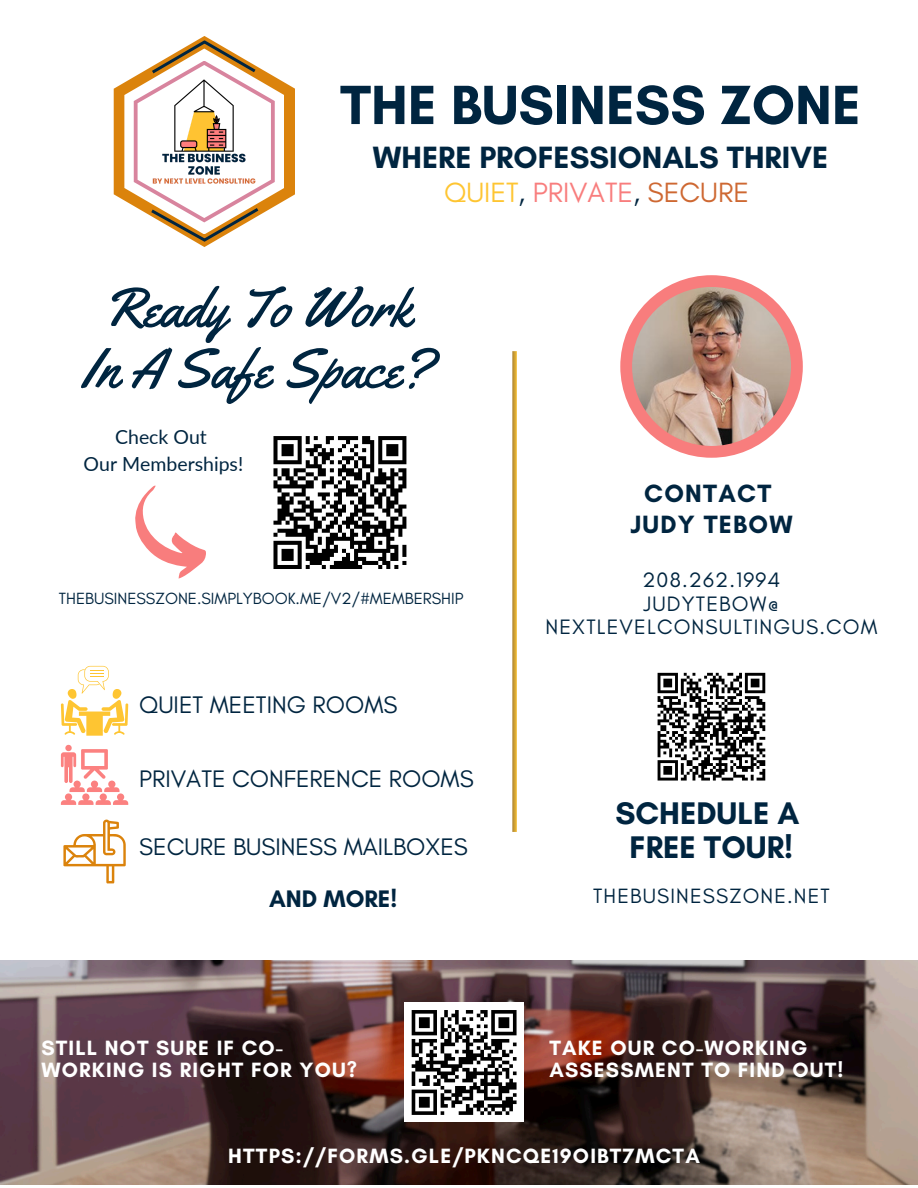
<style>
.page{position:relative;width:918px;height:1188px;background:#fff}
.page>*{position:absolute;margin:0;border:0;box-sizing:border-box;transform-origin:0 0}
.t1{font:700 56.25px "Glacial Indifference";color:#002540}
.t2{font:55.35px/60.9px "Yellowtail";color:#002540;text-align:center}
.t3{font:700 31.8px/34.5px "Glacial Indifference";color:#002540;text-align:center}
.t4{font:700 31.35px "Glacial Indifference";color:#002540}
.t5{font:28.35px "Glacial Indifference";color:#f87d7d}
.t6{font:700 25.5px/30.9px "Glacial Indifference";letter-spacing:.05em;color:#002540;text-align:center}
.t7{font:24.45px "Glacial Indifference";color:#002540}
.t8{font:700 24.45px "Glacial Indifference";color:#002540}
.t9{font:21.3px "Glacial Indifference";letter-spacing:.055em;color:#002540}
.t10{font:700 21.15px/22.5px "Glacial Indifference";letter-spacing:.055em;color:#fff}
.t11{font:21.15px "Glacial Indifference";letter-spacing:.055em;color:#002540}
.t12{font:19.5px "Lato";color:#002540}
.t13{font:16.5px "Glacial Indifference";color:#002540}
.s1{color:#fec532}
.s2{color:#002540}
.s3{color:#ce6832}
</style>
<div class="page">
<svg style="left:273px;top:436px;width:134px;height:133px"></svg>
<svg style="left:135px;top:485px;width:71px;height:94px"></svg>
<svg style="left:657px;top:672px;width:109px;height:109px"></svg>
<div style="left:620px;top:275px;width:183px;height:183px;background:#f87d7d;border-radius:50%"></div>
<img style="left:632px;top:287px;width:159px;height:159px;border-radius:50%">
<svg style="left:61px;top:666px;width:67px;height:70px"></svg>
<svg style="left:63px;top:820px;width:63px;height:63px"></svg>
<svg style="left:61px;top:745px;width:67px;height:59px"></svg>
<svg style="left:114px;top:36px;width:181px;height:211px"></svg>
<img style="left:143px;top:69px;width:123px;height:125px">
<svg style="left:512px;top:351px;width:5px;height:481px;background:#d4aa48"></svg>
<img style="left:0;top:961px;width:918px;height:224px">
<div style="left:404px;top:1003px;width:120px;height:119px;background:#fff"></div>
<svg style="left:411px;top:1010px;width:106px;height:105px"></svg>
<p class="t1" style="left:340px;top:71px;width:522px">THE BUSINESS ZONE</p>
<p class="t4" style="left:373px;top:138px;width:457px">WHERE PROFESSIONALS THRIVE</p>
<p class="t5" style="left:444px;top:176px;width:307px"><span class="s1">QUIET</span><span class="s2">,</span> PRIVATE<span class="s2">,</span> <span class="s3">SECURE</span></p>
<p class="t2" style="left:82px;top:277px;width:351px">Ready To Work<br>In A Safe Space?</p>
<h4 class="t12" style="left:115px;top:425px;width:93px">Check Out</h4>
<h2 class="t12" style="left:84px;top:452px;width:161px">Our Memberships!</h2>
<p class="t13" style="left:59px;top:588px;width:406px">THEBUSINESSZONE.SIMPLYBOOK.ME/V2/#MEMBERSHIP</p>
<p class="t7" style="left:139px;top:689px;width:260px">QUIET MEETING ROOMS</p>
<p class="t7" style="left:139px;top:764px;width:336px">PRIVATE CONFERENCE ROOMS</p>
<p class="t7" style="left:139px;top:832px;width:330px">SECURE BUSINESS MAILBOXES</p>
<p class="t8" style="left:269px;top:884px;width:130px">AND MORE!</p>
<p class="t6" style="left:630px;top:477px;width:164px">CONTACT<br>JUDY TEBOW</p>
<p class="t9" style="left:642px;top:567px;width:139px">208.262.1994</p>
<p class="t9" style="left:644px;top:590px;width:137px">JUDYTEBOW@</p>
<h5 class="t9" style="left:545px;top:614px;width:333px">NEXTLEVELCONSULTINGUS.COM</h5>
<p class="t3" style="left:615px;top:795px;width:185px">SCHEDULE A<br>FREE TOUR!</p>
<p class="t11" style="left:593px;top:883px;width:238px">THEBUSINESSZONE.NET</p>
<p class="t10" style="left:41px;top:1036px;width:317px">STILL NOT SURE IF CO-<br>WORKING IS RIGHT FOR YOU?</p>
<p class="t10" style="left:549px;top:1036px;width:295px">TAKE OUR CO-WORKING<br>ASSESSMENT TO FIND OUT!</p>
<p class="t10" style="left:228px;top:1145px;width:473px">HTTPS://FORMS.GLE/PKNCQE19OIBT7MCTA</p>
</div>
